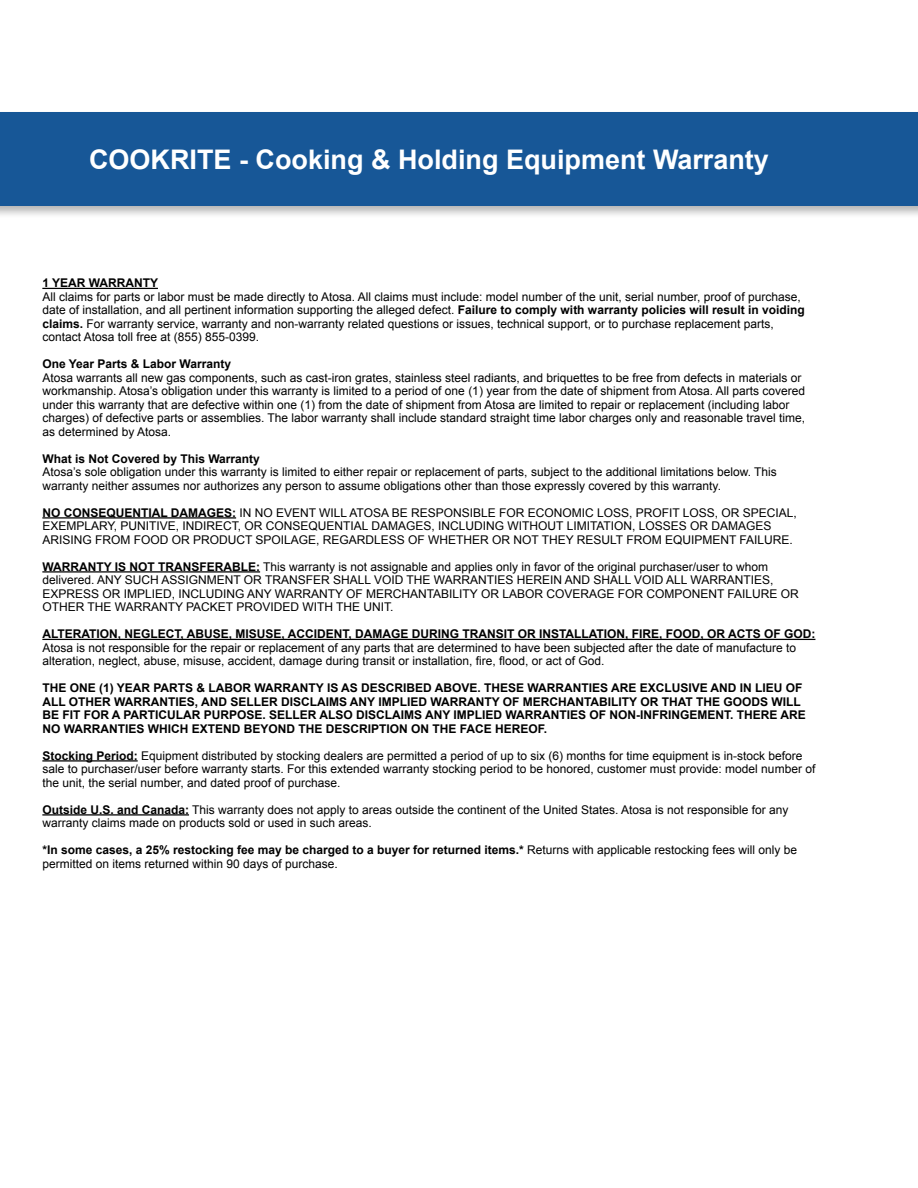
<style>
.page{position:relative;width:918px;height:1188px;background:#fff}
.page>*{position:absolute;margin:0;border:0;box-sizing:border-box;transform-origin:0 0}
.t1{font:700 27px "Arial";color:#fff}
.t2{font:12px/13.5px "Arial";color:#000}
.t3{font:700 12px/13.5px "Arial";color:#000}
.s1{font-weight:700}
</style>
<div class="page">
<div style="left:0;top:110px;width:918px;height:109px;background:#000;opacity:.3"></div>
<div style="left:0;top:113px;width:918px;height:93px;background:#175797"></div>
<hr style="left:42px;top:288px;width:116px;height:1px;background:#000">
<hr style="left:42px;top:517px;width:194px;height:2px;background:#000">
<hr style="left:42px;top:571px;width:218px;height:2px;background:#000">
<hr style="left:42px;top:639px;width:773px;height:1px;background:#000">
<hr style="left:42px;top:760px;width:96px;height:2px;background:#000">
<hr style="left:42px;top:814px;width:147px;height:2px;background:#000">
<h1 class="t1" style="left:89px;top:141px;width:681px">COOKRITE - Cooking &amp; Holding Equipment Warranty</h1>
<p class="t3" style="left:42px;top:277px;width:117px">1 YEAR WARRANTY</p>
<p class="t2" style="left:42px;top:290px;width:764px">All claims for parts or labor must be made directly to Atosa. All claims must include: model number of the unit, serial number, proof of purchase, date of installation, and all pertinent information supporting the alleged defect. <span class="s1">Failure to comply with warranty policies will result in voiding claims.</span> For warranty service, warranty and non-warranty related questions or issues, technical support, or to purchase replacement parts, contact Atosa toll free at (855) 855-0399.</p>
<p class="t3" style="left:42px;top:358px;width:190px">One Year Parts &amp; Labor Warranty</p>
<p class="t2" style="left:42px;top:371px;width:764px">Atosa warrants all new gas components, such as cast-iron grates, stainless steel radiants, and briquettes to be free from defects in materials or workmanship. Atosa’s obligation under this warranty is limited to a period of one (1) year from the date of shipment from Atosa. All parts covered under this warranty that are defective within one (1) from the date of shipment from Atosa are limited to repair or replacement (including labor charges) of defective parts or assemblies. The labor warranty shall include standard straight time labor charges only and reasonable travel time, as determined by Atosa.</p>
<p class="t3" style="left:42px;top:452px;width:219px">What is Not Covered by This Warranty</p>
<p class="t2" style="left:42px;top:465px;width:736px">Atosa’s sole obligation under this warranty is limited to either repair or replacement of parts, subject to the additional limitations below. This warranty neither assumes nor authorizes any person to assume obligations other than those expressly covered by this warranty.</p>
<p class="t2" style="left:42px;top:506px;width:756px"><span class="s1">NO CONSEQUENTIAL DAMAGES:</span> IN NO EVENT WILL ATOSA BE RESPONSIBLE FOR ECONOMIC LOSS, PROFIT LOSS, OR SPECIAL,<br>EXEMPLARY, PUNITIVE, INDIRECT, OR CONSEQUENTIAL DAMAGES, INCLUDING WITHOUT LIMITATION, LOSSES OR DAMAGES<br>ARISING FROM FOOD OR PRODUCT SPOILAGE, REGARDLESS OF WHETHER OR NOT THEY RESULT FROM EQUIPMENT FAILURE.</p>
<p class="t2" style="left:42px;top:560px;width:758px"><span class="s1">WARRANTY IS NOT TRANSFERABLE:</span> This warranty is not assignable and applies only in favor of the original purchaser/user to whom delivered. ANY SUCH ASSIGNMENT OR TRANSFER SHALL VOID THE WARRANTIES HEREIN AND SHALL VOID ALL WARRANTIES, EXPRESS OR IMPLIED, INCLUDING ANY WARRANTY OF MERCHANTABILITY OR LABOR COVERAGE FOR COMPONENT FAILURE OR OTHER THE WARRANTY PACKET PROVIDED WITH THE UNIT.</p>
<p class="t3" style="left:42px;top:628px;width:775px">ALTERATION, NEGLECT, ABUSE, MISUSE, ACCIDENT, DAMAGE DURING TRANSIT OR INSTALLATION, FIRE, FOOD, OR ACTS OF GOD:</p>
<p class="t2" style="left:42px;top:641px;width:755px">Atosa is not responsible for the repair or replacement of any parts that are determined to have been subjected after the date of manufacture to alteration, neglect, abuse, misuse, accident, damage during transit or installation, fire, flood, or act of God.</p>
<p class="t3" style="left:42px;top:682px;width:765px">THE ONE (1) YEAR PARTS &amp; LABOR WARRANTY IS AS DESCRIBED ABOVE. THESE WARRANTIES ARE EXCLUSIVE AND IN LIEU OF ALL OTHER WARRANTIES, AND SELLER DISCLAIMS ANY IMPLIED WARRANTY OF MERCHANTABILITY OR THAT THE GOODS WILL BE FIT FOR A PARTICULAR PURPOSE. SELLER ALSO DISCLAIMS ANY IMPLIED WARRANTIES OF NON-INFRINGEMENT. THERE ARE NO WARRANTIES WHICH EXTEND BEYOND THE DESCRIPTION ON THE FACE HEREOF.</p>
<p class="t2" style="left:42px;top:749px;width:774px"><span class="s1">Stocking Period:</span> Equipment distributed by stocking dealers are permitted a period of up to six (6) months for time equipment is in-stock before sale to purchaser/user before warranty starts. For this extended warranty stocking period to be honored, customer must provide: model number of the unit, the serial number, and dated proof of purchase.</p>
<p class="t2" style="left:42px;top:803px;width:748px"><span class="s1">Outside U.S. and Canada:</span> This warranty does not apply to areas outside the continent of the United States. Atosa is not responsible for any warranty claims made on products sold or used in such areas.</p>
<p class="t2" style="left:42px;top:843px;width:756px"><span class="s1">*In some cases, a 25% restocking fee may be charged to a buyer for returned items.*</span> Returns with applicable restocking fees will only be permitted on items returned within 90 days of purchase.</p>
</div>
